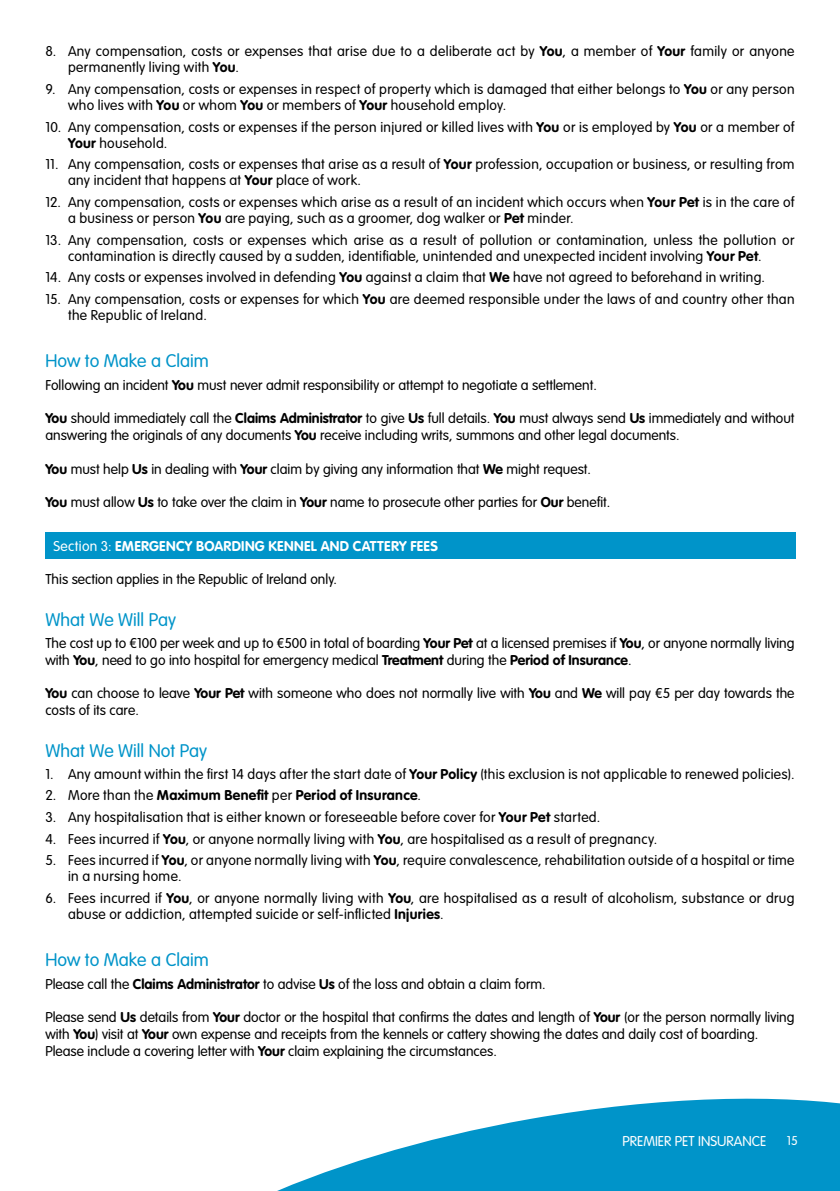
<style>
.page{position:relative;width:840px;height:1191px;background:#fff}
.page>*{position:absolute;margin:0;border:0;box-sizing:border-box;transform-origin:0 0}
.t1{font:300 18px "VAG Rounded Std";color:#0094c9}
.t2{font:300 14px/16px "VAG Rounded Std";letter-spacing:.015em;color:#000}
.t3{font:700 14px "VAG Rounded Std";letter-spacing:.02em;color:#000}
.t4{font:700 14px "VAG Rounded Std";letter-spacing:.02em;color:#fff}
.t5{font:300 14px "VAG Rounded Std";color:#fff}
.t6{font:300 12.4px "VAG Rounded Std";color:#fff}
.s1{font-weight:700}
.s2{font-weight:300}
</style>
<div class="page">
<svg style="left:277px;top:1098px;width:562px;height:93px;fill:#0094c9"></svg>
<div style="left:45px;top:532px;width:750px;height:27px;background:#0094c9"></div>
<p class="t2" style="left:68px;top:44px;width:727px;text-indent:-23px">8. Any compensation, costs or expenses that arise due to a deliberate act by <span class="s1">You</span>, a member of <span class="s1">Your</span> family or anyone permanently living with <span class="s1">You</span>.</p>
<p class="t2" style="left:68px;top:81px;width:727px;text-indent:-23px">9. Any compensation, costs or expenses in respect of property which is damaged that either belongs to <span class="s1">You</span> or any person who lives with <span class="s1">You</span> or whom <span class="s1">You</span> or members of <span class="s1">Your</span> household employ.</p>
<p class="t2" style="left:68px;top:119px;width:727px;text-indent:-23px">10. Any compensation, costs or expenses if the person injured or killed lives with <span class="s1">You</span> or is employed by <span class="s1">You</span> or a member of<br><span class="s1">Your</span> household.</p>
<p class="t2" style="left:68px;top:157px;width:727px;text-indent:-23px">11. Any compensation, costs or expenses that arise as a result of <span class="s1">Your</span> profession, occupation or business, or resulting from any incident that happens at <span class="s1">Your</span> place of work.</p>
<p class="t2" style="left:68px;top:194px;width:727px;text-indent:-23px">12. Any compensation, costs or expenses which arise as a result of an incident which occurs when <span class="s1">Your Pet</span> is in the care of a business or person <span class="s1">You</span> are paying, such as a groomer, dog walker or <span class="s1">Pet</span> minder.</p>
<p class="t2" style="left:68px;top:232px;width:727px;text-indent:-23px">13. Any compensation, costs or expenses which arise as a result of pollution or contamination, unless the pollution or contamination is directly caused by a sudden, identifiable, unintended and unexpected incident involving <span class="s1">Your Pet</span>.</p>
<p class="t2" style="left:45px;top:270px;width:720px">14. Any costs or expenses involved in defending <span class="s1">You</span> against a claim that <span class="s1">We</span> have not agreed to beforehand in writing.</p>
<p class="t2" style="left:68px;top:291px;width:727px;text-indent:-23px">15. Any compensation, costs or expenses for which <span class="s1">You</span> are deemed responsible under the laws of and country other than the Republic of Ireland.</p>
<p class="t1" style="left:45px;top:351px;width:165px">How to Make a Claim</p>
<p class="t2" style="left:45px;top:377px;width:552px">Following an incident <span class="s1">You</span> must never admit responsibility or attempt to negotiate a settlement.</p>
<p class="t2" style="left:45px;top:410px;width:750px;line-height:16.8px"><span class="s1">You</span> should immediately call the <span class="s1">Claims Administrator</span> to give <span class="s1">Us</span> full details. <span class="s1">You</span> must always send <span class="s1">Us</span> immediately and without answering the originals of any documents <span class="s1">You</span> receive including writs, summons and other legal documents.</p>
<p class="t2" style="left:45px;top:461px;width:547px"><span class="s1">You</span> must help <span class="s1">Us</span> in dealing with <span class="s1">Your</span> claim by giving any information that <span class="s1">We</span> might request.</p>
<p class="t2" style="left:45px;top:495px;width:566px"><span class="s1">You</span> must allow <span class="s1">Us</span> to take over the claim in <span class="s1">Your</span> name to prosecute other parties for <span class="s1">Our</span> benefit.</p>
<p class="t4" style="left:53px;top:538px;width:386px"><span class="s2">Section 3:</span> EMERGENCY BOARDING KENNEL AND CATTERY FEES</p>
<p class="t2" style="left:45px;top:571px;width:293px">This section applies in the Republic of Ireland only.</p>
<p class="t1" style="left:45px;top:609px;width:132px">What We Will Pay</p>
<p class="t2" style="left:45px;top:635px;width:750px;line-height:16.8px">The cost up to €100 per week and up to €500 in total of boarding <span class="s1">Your Pet</span> at a licensed premises if <span class="s1">You</span>, or anyone normally living with <span class="s1">You</span>, need to go into hospital for emergency medical <span class="s1">Treatment</span> during the <span class="s1">Period of Insurance</span>.</p>
<p class="t2" style="left:45px;top:685px;width:750px;line-height:16.8px"><span class="s1">You</span> can choose to leave <span class="s1">Your Pet</span> with someone who does not normally live with <span class="s1">You</span> and <span class="s1">We</span> will pay €5 per day towards the costs of its care.</p>
<p class="t1" style="left:45px;top:740px;width:163px">What We Will Not Pay</p>
<p class="t2" style="left:45px;top:766px;width:750px">1. Any amount within the first 14 days after the start date of <span class="s1">Your Policy</span> (this exclusion is not applicable to renewed policies).</p>
<p class="t3" style="left:45px;top:787px;width:377px"><span class="s2">2. More than the</span> Maximum Benefit <span class="s2">per</span> Period of Insurance<span class="s2">.</span></p>
<p class="t2" style="left:45px;top:809px;width:556px">3. Any hospitalisation that is either known or foreseeable before cover for <span class="s1">Your Pet</span> started.</p>
<p class="t2" style="left:45px;top:831px;width:613px">4. Fees incurred if <span class="s1">You</span>, or anyone normally living with <span class="s1">You</span>, are hospitalised as a result of pregnancy.</p>
<p class="t2" style="left:68px;top:853px;width:727px;text-indent:-23px">5. Fees incurred if <span class="s1">You</span>, or anyone normally living with <span class="s1">You</span>, require convalescence, rehabilitation outside of a hospital or time in a nursing home.</p>
<p class="t2" style="left:68px;top:890px;width:727px;text-indent:-23px">6. Fees incurred if <span class="s1">You</span>, or anyone normally living with <span class="s1">You</span>, are hospitalised as a result of alcoholism, substance or drug abuse or addiction, attempted suicide or self-inflicted <span class="s1">Injuries</span>.</p>
<p class="t1" style="left:45px;top:949px;width:165px">How to Make a Claim</p>
<p class="t2" style="left:45px;top:976px;width:501px">Please call the <span class="s1">Claims Administrator</span> to advise <span class="s1">Us</span> of the loss and obtain a claim form.</p>
<p class="t2" style="left:45px;top:1009px;width:750px;line-height:16.8px">Please send <span class="s1">Us</span> details from <span class="s1">Your</span> doctor or the hospital that confirms the dates and length of <span class="s1">Your</span> (or the person normally living with <span class="s1">You</span>) visit at <span class="s1">Your</span> own expense and receipts from the kennels or cattery showing the dates and daily cost of boarding.<br>Please include a covering letter with <span class="s1">Your</span> claim explaining the circumstances.</p>
<p class="t5" style="left:622px;top:1133px;width:145px">PREMIER PET INSURANCE</p>
<p class="t6" style="left:786px;top:1133px;width:12px">15</p>
</div>
